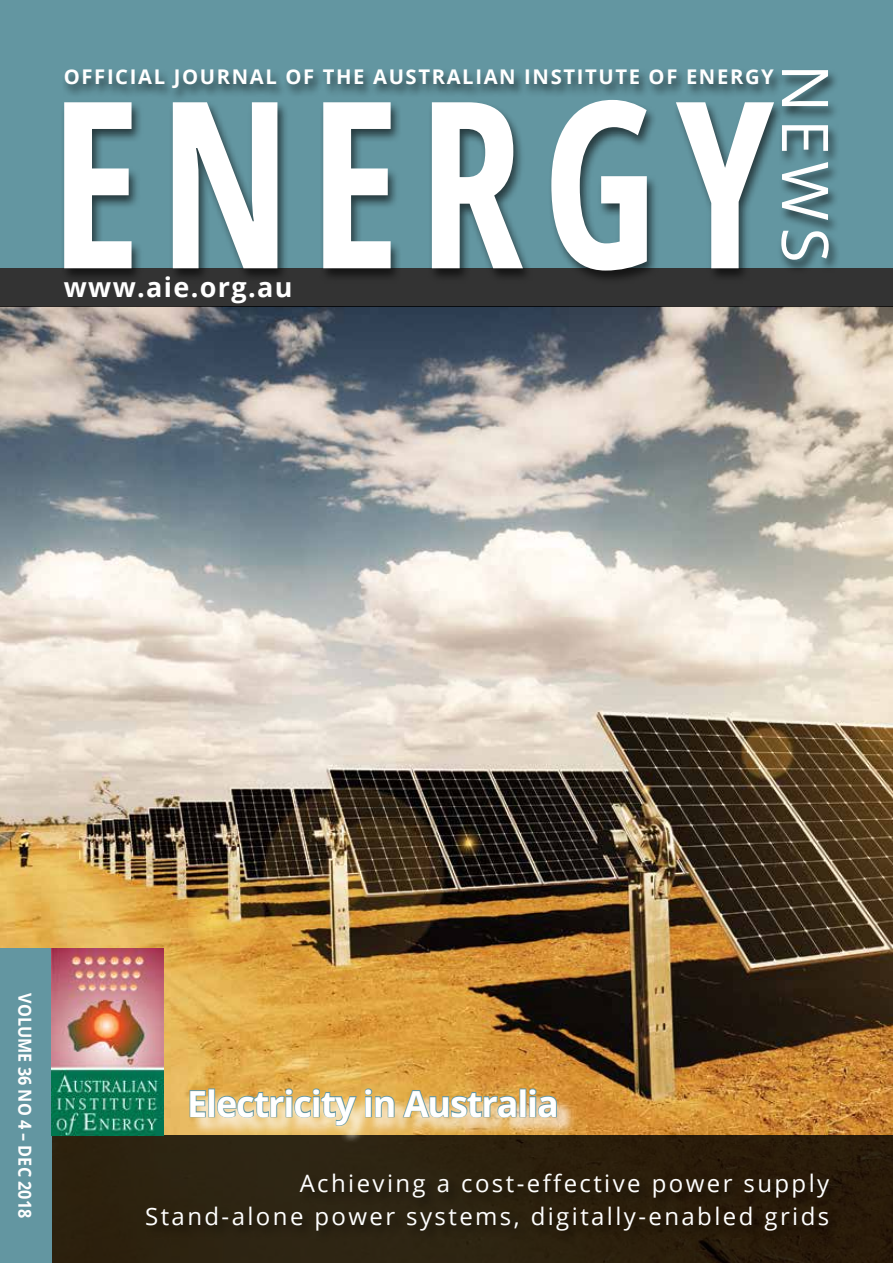
<style>
.page{position:relative;width:893px;height:1263px;background:#fff}
.page>*{position:absolute;margin:0;border:0;box-sizing:border-box;transform-origin:0 0}
.t1{font:700 condensed 232.5px "Open Sans";letter-spacing:.095em;color:#fff;scale:.9 1}
.t2{font:64.5px "Open Sans";color:#fff}
.t3{font:700 36px "Open Sans";color:#fff}
.t4{font:700 27px "Open Sans";color:#fff}
.t5{font:24px/33px "Open Sans";letter-spacing:.1em;color:#fff;text-align:right}
.t6{font:700 20.25px "Open Sans";letter-spacing:.08em;color:#fff}
.t7{font:700 18px "Open Sans";color:#fff;scale:.9 1}
</style>
<div class="page">
<img style="left:0;top:306px;width:893px;height:829px">
<div style="left:0;top:268px;width:893px;height:38px;background:#333"></div>
<div style="left:0;top:0;width:893px;height:268px;background:#6396a1"></div>
<div style="left:60px;top:99px;width:725px;height:187px;background:#000;opacity:.6"></div>
<div style="left:51px;top:1135px;width:842px;height:128px;background:#2c200e"></div>
<div style="left:778px;top:69px;width:63px;height:206px;background:#000;opacity:.6"></div>
<div style="left:61px;top:68px;width:724px;height:35px;background:#000;opacity:.6"></div>
<div style="left:0;top:948px;width:51px;height:315px;background:#6396a1"></div>
<img style="left:51px;top:948px;width:112px;height:187px">
<div style="left:192px;top:1091px;width:384px;height:53px;background:#fff;opacity:.75"></div>
<svg style="left:189px;top:1089px;width:18px;height:29px"></svg>
<div style="left:208px;top:1088px;width:7px;height:29px;border:2px solid #6396a1"></div>
<svg style="left:216px;top:1088px;width:142px;height:39px;background:#d1bf8b"></svg>
<svg style="left:364px;top:1088px;width:31px;height:30px"></svg>
<svg style="left:402px;top:1088px;width:115px;height:30px;background:#c3ac74"></svg>
<div style="left:519px;top:1088px;width:7px;height:29px;border:2px solid #6396a1"></div>
<svg style="left:528px;top:1088px;width:30px;height:30px"></svg>
<p class="t6" style="left:64px;top:62px;width:712px">OFFICIAL JO URNAL O F THE AUSTRALIAN INSTITUTE O F ENERGY</p>
<h2 class="t2" style="left:850px;top:64px;width:200px;rotate:90deg">NEWS</h2>
<h1 class="t1" style="left:51px;top:22px;width:805px">ENERGY</h1>
<p class="t4" style="left:64px;top:268px;width:230px">WWW.AIE.ORG.AU</p>
<p class="t7" style="left:38px;top:993px;width:251px;rotate:90deg">VOLUME 36 NO 4 – DEC 2018</p>
<h3 class="t3" style="left:187px;top:1078px;width:373px">ELECTRICITY IN AUSTRALIA</h3>
<p class="t5" style="left:145px;top:1166px;width:686px">Achieving a cost-effective power supply<br>Stand-alone power systems, digitally-enabled grids</p>
</div>
